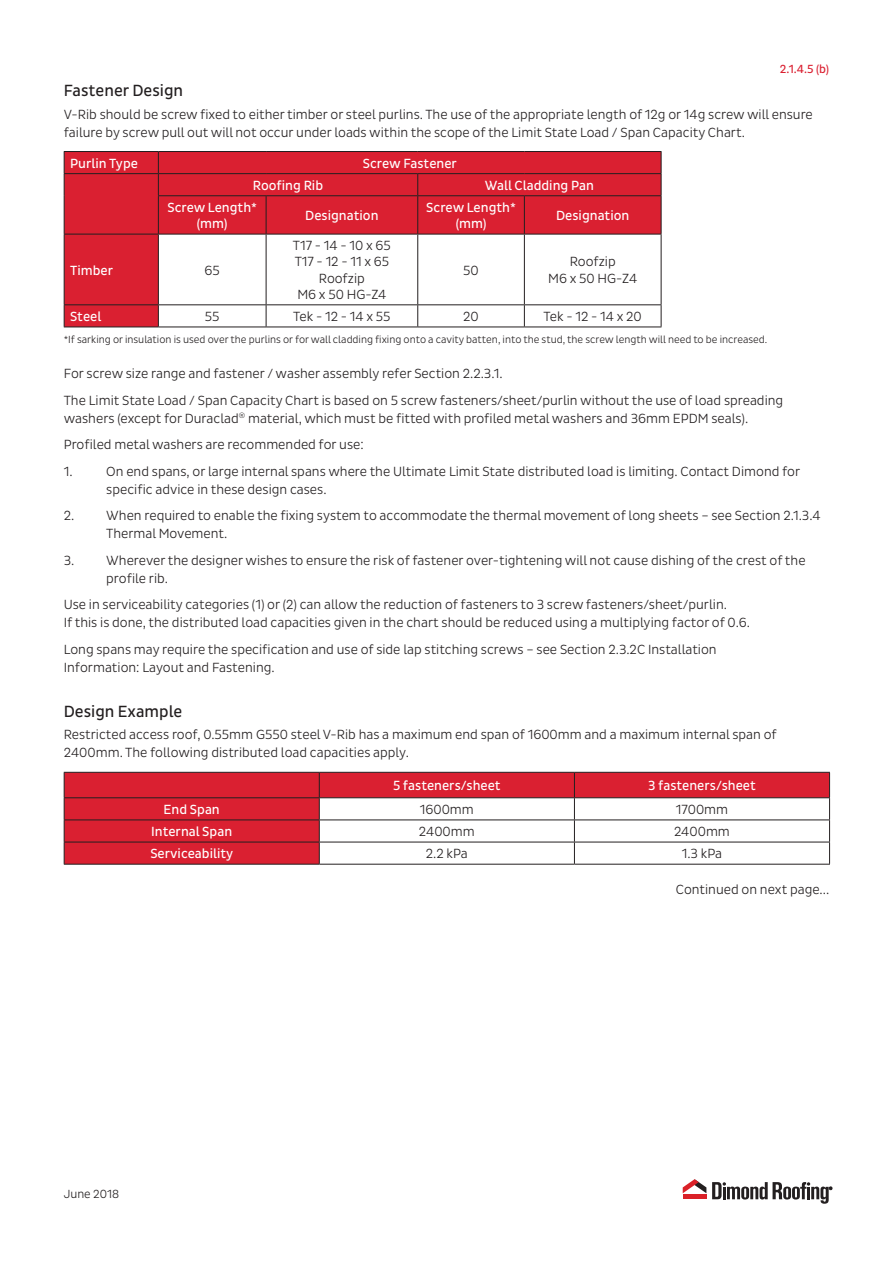
<style>
.page{position:relative;width:893px;height:1263px;background:#fff}
.page>*{position:absolute;margin:0;border:0;box-sizing:border-box;transform-origin:0 0}
.Subheading{font:16.5px "Pluto Sans Cond";color:#231f20}
.Body_Paragraph{font:300 13.5px/18px "Pluto Sans Cond";color:#231f20}
.Body_Paragraph-2{font:13.5px/16.2px "Pluto Sans Cond";color:#fff;text-align:center}
.t1{font:12px "Pluto Sans Cond";color:#da2031}
.t2{font:300 12px "Pluto Sans Cond";color:#231f20}
.Body_Paragraph-3{font:300 10.5px "Pluto Sans Cond";color:#231f20}
</style>
<div class="page">
<svg style="left:683px;top:1179px;width:23px;height:14px"></svg>
<div style="left:683px;top:1194px;width:23px;height:5px;background:#da2128"></div>
<svg style="left:712px;top:1182px;width:120px;height:22px"></svg>
<svg style="left:65px;top:152px;width:596px;height:175px;fill:#da2031"></svg>
<hr style="left:64px;top:151px;width:94px;height:1px;background:#231f20">
<hr style="left:158px;top:151px;width:108px;height:1px;background:#231f20">
<hr style="left:266px;top:151px;width:152px;height:1px;background:#231f20">
<hr style="left:418px;top:151px;width:106px;height:1px;background:#231f20">
<hr style="left:524px;top:151px;width:137px;height:1px;background:#231f20">
<hr style="left:64px;top:173px;width:94px;height:1px;background:#231f20">
<svg style="left:64px;top:152px;width:1px;height:44px"></svg>
<hr style="left:64px;top:196px;width:1px;height:38px;background:#231f20">
<hr style="left:158px;top:173px;width:108px;height:1px;background:#231f20">
<svg style="left:158px;top:152px;width:1px;height:43px"></svg>
<hr style="left:266px;top:173px;width:152px;height:1px;background:#231f20">
<hr style="left:418px;top:173px;width:106px;height:1px;background:#231f20">
<svg style="left:417px;top:174px;width:1px;height:21px"></svg>
<hr style="left:524px;top:173px;width:137px;height:1px;background:#231f20">
<svg style="left:661px;top:152px;width:1px;height:43px"></svg>
<hr style="left:158px;top:195px;width:108px;height:1px;background:#231f20">
<hr style="left:158px;top:196px;width:1px;height:38px;background:#231f20">
<hr style="left:266px;top:195px;width:152px;height:1px;background:#231f20">
<hr style="left:266px;top:196px;width:1px;height:38px;background:#231f20">
<hr style="left:418px;top:195px;width:106px;height:1px;background:#231f20">
<hr style="left:417px;top:196px;width:1px;height:38px;background:#231f20">
<hr style="left:524px;top:195px;width:137px;height:1px;background:#231f20">
<hr style="left:524px;top:196px;width:1px;height:38px;background:#231f20">
<hr style="left:661px;top:196px;width:1px;height:38px;background:#231f20">
<hr style="left:64px;top:234px;width:94px;height:1px;background:#231f20">
<hr style="left:64px;top:234px;width:1px;height:70px;background:#231f20">
<hr style="left:158px;top:234px;width:108px;height:1px;background:#231f20">
<hr style="left:158px;top:234px;width:1px;height:70px;background:#231f20">
<hr style="left:266px;top:234px;width:152px;height:1px;background:#231f20">
<hr style="left:266px;top:234px;width:1px;height:70px;background:#231f20">
<hr style="left:418px;top:234px;width:106px;height:1px;background:#231f20">
<hr style="left:417px;top:234px;width:1px;height:70px;background:#231f20">
<hr style="left:524px;top:234px;width:137px;height:1px;background:#231f20">
<hr style="left:524px;top:234px;width:1px;height:70px;background:#231f20">
<hr style="left:661px;top:234px;width:1px;height:70px;background:#231f20">
<hr style="left:64px;top:304px;width:94px;height:1px;background:#231f20">
<svg style="left:64px;top:305px;width:1px;height:22px"></svg>
<hr style="left:158px;top:304px;width:108px;height:1px;background:#231f20">
<svg style="left:158px;top:305px;width:1px;height:22px"></svg>
<hr style="left:266px;top:304px;width:152px;height:1px;background:#231f20">
<svg style="left:266px;top:305px;width:1px;height:22px"></svg>
<hr style="left:418px;top:304px;width:106px;height:1px;background:#231f20">
<svg style="left:417px;top:305px;width:1px;height:22px"></svg>
<hr style="left:524px;top:304px;width:137px;height:1px;background:#231f20">
<svg style="left:524px;top:305px;width:1px;height:22px"></svg>
<svg style="left:661px;top:305px;width:1px;height:22px"></svg>
<hr style="left:64px;top:327px;width:94px;height:1px;background:#231f20">
<hr style="left:158px;top:327px;width:108px;height:1px;background:#231f20">
<hr style="left:266px;top:327px;width:152px;height:1px;background:#231f20">
<hr style="left:418px;top:327px;width:106px;height:1px;background:#231f20">
<hr style="left:524px;top:327px;width:137px;height:1px;background:#231f20">
<svg style="left:65px;top:773px;width:764px;height:91px;fill:#da2031"></svg>
<hr style="left:64px;top:772px;width:255px;height:1px;background:#231f20">
<hr style="left:319px;top:772px;width:255px;height:1px;background:#231f20">
<hr style="left:574px;top:772px;width:256px;height:1px;background:#231f20">
<hr style="left:64px;top:797px;width:255px;height:1px;background:#231f20">
<hr style="left:319px;top:797px;width:255px;height:1px;background:#231f20">
<hr style="left:574px;top:797px;width:256px;height:1px;background:#231f20">
<hr style="left:64px;top:819px;width:255px;height:1px;background:#231f20">
<hr style="left:319px;top:819px;width:255px;height:1px;background:#231f20">
<hr style="left:574px;top:819px;width:256px;height:1px;background:#231f20">
<hr style="left:64px;top:842px;width:255px;height:1px;background:#231f20">
<svg style="left:64px;top:773px;width:1px;height:91px"></svg>
<hr style="left:319px;top:842px;width:255px;height:1px;background:#231f20">
<svg style="left:319px;top:773px;width:1px;height:91px"></svg>
<hr style="left:574px;top:842px;width:256px;height:1px;background:#231f20">
<svg style="left:574px;top:773px;width:1px;height:91px"></svg>
<svg style="left:829px;top:773px;width:1px;height:91px"></svg>
<hr style="left:64px;top:864px;width:255px;height:1px;background:#231f20">
<hr style="left:319px;top:864px;width:255px;height:1px;background:#231f20">
<hr style="left:574px;top:864px;width:256px;height:1px;background:#231f20">
<p class="t1" style="left:780px;top:62px;width:51px">2.1.4.5 (b)</p>
<p class="Subheading" style="left:64px;top:81px;width:121px">Fastener Design</p>
<p class="Body_Paragraph" style="left:64px;top:105px;width:751px">V-Rib should be screw fixed to either timber or steel purlins. The use of the appropriate length of 12g or 14g screw will ensure failure by screw pull out will not occur under loads within the scope of the Limit State Load / Span Capacity Chart.</p>
<p class="Body_Paragraph-2" style="left:70px;top:155px;width:69px">Purlin Type</p>
<p class="Body_Paragraph-2" style="left:363px;top:155px;width:96px">Screw Fastener</p>
<p class="Body_Paragraph-2" style="left:253px;top:177px;width:72px">Roofing Rib</p>
<p class="Body_Paragraph-2" style="left:485px;top:177px;width:110px">Wall Cladding Pan</p>
<p class="Body_Paragraph-2" style="left:167px;top:199px;width:91px">Screw Length* (mm)</p>
<p class="Body_Paragraph-2" style="left:305px;top:208px;width:75px">Designation</p>
<p class="Body_Paragraph-2" style="left:426px;top:199px;width:91px">Screw Length* (mm)</p>
<p class="Body_Paragraph-2" style="left:556px;top:208px;width:75px">Designation</p>
<p class="Body_Paragraph-2" style="left:70px;top:262px;width:44px">Timber</p>
<p class="Body_Paragraph" style="left:205px;top:261px;width:17px">65</p>
<p class="Body_Paragraph" style="left:293px;top:238px;width:99px;line-height:16.2px">T17 - 14 - 10 x 65<br>T17 - 12 - 11 x 65</p>
<p class="Body_Paragraph" style="left:319px;top:269px;width:47px">Roofzip</p>
<p class="Body_Paragraph" style="left:297px;top:285px;width:91px">M6 x 50 HG-Z4</p>
<p class="Body_Paragraph" style="left:570px;top:253px;width:47px">Roofzip</p>
<p class="Body_Paragraph" style="left:548px;top:269px;width:91px">M6 x 50 HG-Z4</p>
<p class="Body_Paragraph" style="left:463px;top:261px;width:17px">50</p>
<p class="Body_Paragraph-2" style="left:70px;top:308px;width:33px">Steel</p>
<p class="Body_Paragraph" style="left:205px;top:307px;width:16px">55</p>
<p class="Body_Paragraph" style="left:293px;top:307px;width:99px">Tek - 12 - 14 x 55</p>
<p class="Body_Paragraph" style="left:463px;top:307px;width:17px">20</p>
<p class="Body_Paragraph" style="left:544px;top:307px;width:100px">Tek - 12 - 14 x 20</p>
<p class="Body_Paragraph-3" style="left:64px;top:334px;width:705px">*If sarking or insulation is used over the purlins or for wall cladding fixing onto a cavity batten, into the stud, the screw length will need to be increased.</p>
<p class="Body_Paragraph" style="left:64px;top:365px;width:440px">For screw size range and fastener / washer assembly refer Section 2.2.3.1.</p>
<p class="Body_Paragraph" style="left:64px;top:391px;width:721px">The Limit State Load / Span Capacity Chart is based on 5 screw fasteners/sheet/purlin without the use of load spreading washers (except for Duraclad<sup>®</sup> material, which must be fitted with profiled metal washers and 36mm EPDM seals).</p>
<p class="Body_Paragraph" style="left:64px;top:436px;width:301px">Profiled metal washers are recommended for use:</p>
<p class="Body_Paragraph" style="left:64px;top:462px;width:10px">1.</p>
<p class="Body_Paragraph" style="left:106px;top:462px;width:695px">On end spans, or large internal spans where the Ultimate Limit State distributed load is limiting. Contact Dimond for specific advice in these design cases.</p>
<p class="Body_Paragraph" style="left:106px;top:507px;width:716px;text-indent:-43px">2. When required to enable the fixing system to accommodate the thermal movement of long sheets – see Section 2.1.3.4<br>Thermal Movement.</p>
<p class="Body_Paragraph" style="left:106px;top:551px;width:701px;text-indent:-43px">3. Wherever the designer wishes to ensure the risk of fastener over-tightening will not cause dishing of the crest of the profile rib.</p>
<p class="Body_Paragraph" style="left:64px;top:596px;width:688px">Use in serviceability categories (1) or (2) can allow the reduction of fasteners to 3 screw fasteners/sheet/purlin.<br>If this is done, the distributed load capacities given in the chart should be reduced using a multiplying factor of 0.6.</p>
<p class="Body_Paragraph" style="left:64px;top:640px;width:654px">Long spans may require the specification and use of side lap stitching screws – see Section 2.3.2C Installation<br>Information: Layout and Fastening.</p>
<p class="Subheading" style="left:64px;top:702px;width:120px">Design Example</p>
<p class="Body_Paragraph" style="left:64px;top:726px;width:715px">Restricted access roof, 0.55mm G550 steel V-Rib has a maximum end span of 1600mm and a maximum internal span of<br>2400mm. The following distributed load capacities apply.</p>
<p class="Body_Paragraph-2" style="left:393px;top:778px;width:109px">5 fasteners/sheet</p>
<p class="Body_Paragraph-2" style="left:648px;top:778px;width:109px">3 fasteners/sheet</p>
<p class="Body_Paragraph-2" style="left:164px;top:801px;width:58px">End Span</p>
<p class="Body_Paragraph" style="left:420px;top:800px;width:56px">1600mm</p>
<p class="Body_Paragraph" style="left:676px;top:800px;width:54px">1700mm</p>
<p class="Body_Paragraph-2" style="left:151px;top:823px;width:82px">Internal Span</p>
<p class="Body_Paragraph" style="left:419px;top:822px;width:57px">2400mm</p>
<p class="Body_Paragraph" style="left:674px;top:822px;width:57px">2400mm</p>
<p class="Body_Paragraph-2" style="left:150px;top:846px;width:85px">Serviceability</p>
<p class="Body_Paragraph" style="left:426px;top:845px;width:44px">2.2 kPa</p>
<p class="Body_Paragraph" style="left:682px;top:845px;width:42px">1.3 kPa</p>
<p class="Body_Paragraph" style="left:676px;top:880px;width:155px">Continued on next page...</p>
<p class="t2" style="left:64px;top:1187px;width:57px">June 2018</p>
</div>
